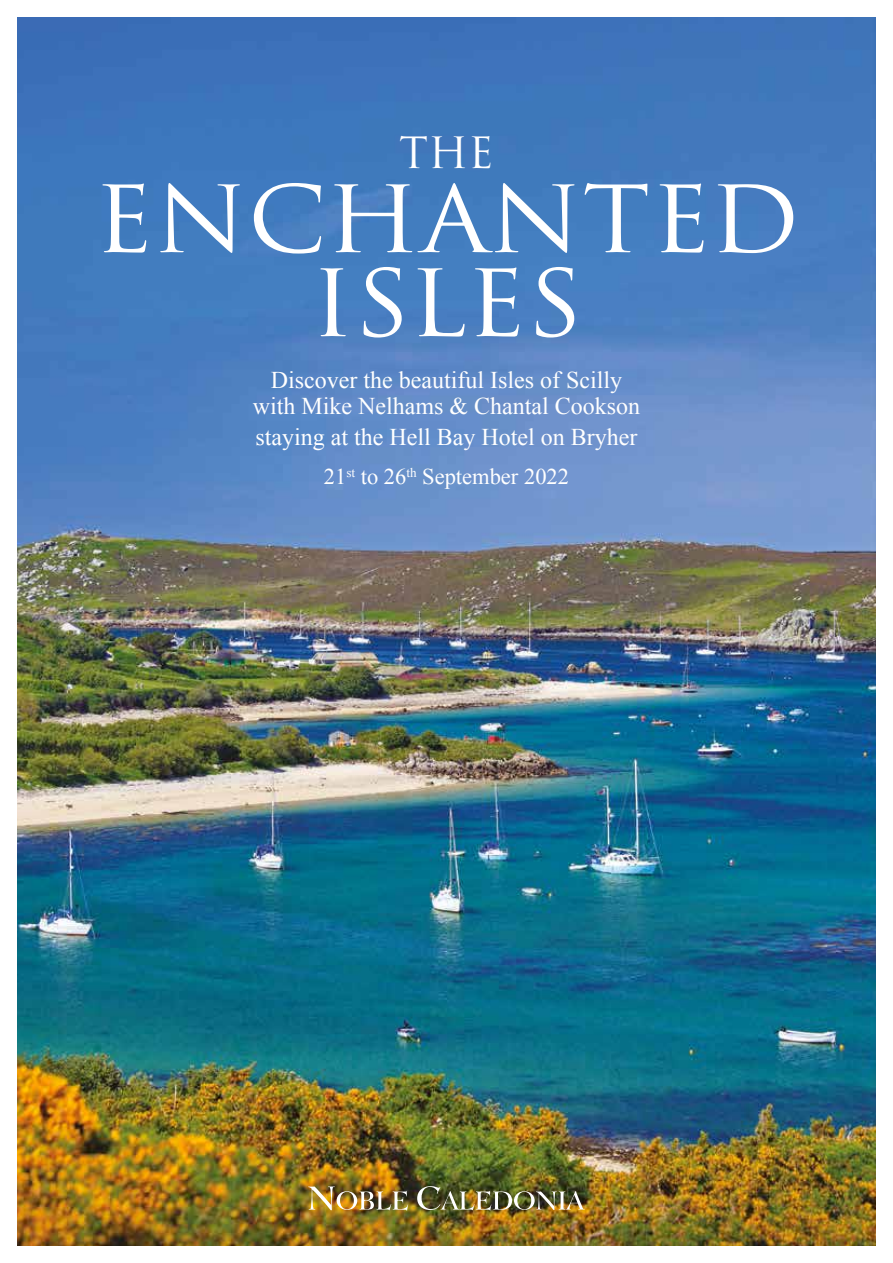
<style>
.page{position:relative;width:893px;height:1263px;background:#fff}
.page>*{position:absolute;margin:0;border:0;box-sizing:border-box;transform-origin:0 0}
.t1{font:90px/84px "Trajan Pro 3";color:#fff;text-align:center;scale:1.1 1}
.t2{font:42px "Trajan Pro 3";color:#fff}
.t3{font:24px/25.5px "Times New Roman";color:#fff;text-align:center}
.t4{font:22.5px "Times New Roman";color:#fff}
</style>
<div class="page">
<img style="left:17px;top:17px;width:859px;height:1229px">
<img style="left:308px;top:1186px;width:100px;height:25px">
<img style="left:417px;top:1186px;width:168px;height:25px">
<h2 class="t2" style="left:399px;top:124px;width:96px">THE</h2>
<h1 class="t1" style="left:93px;top:181px;width:643px">ENCHANTED<br>ISLES</h1>
<p class="t3" style="left:253px;top:367px;width:389px">Discover the beautiful Isles of Scilly with Mike Nelhams &amp; Chantal Cookson</p>
<p class="t3" style="left:255px;top:424px;width:383px">staying at the Hell Bay Hotel on Bryher</p>
<p class="t4" style="left:324px;top:462px;width:247px">21<sup>st</sup> to 26<sup>th</sup> September 2022</p>
</div>
